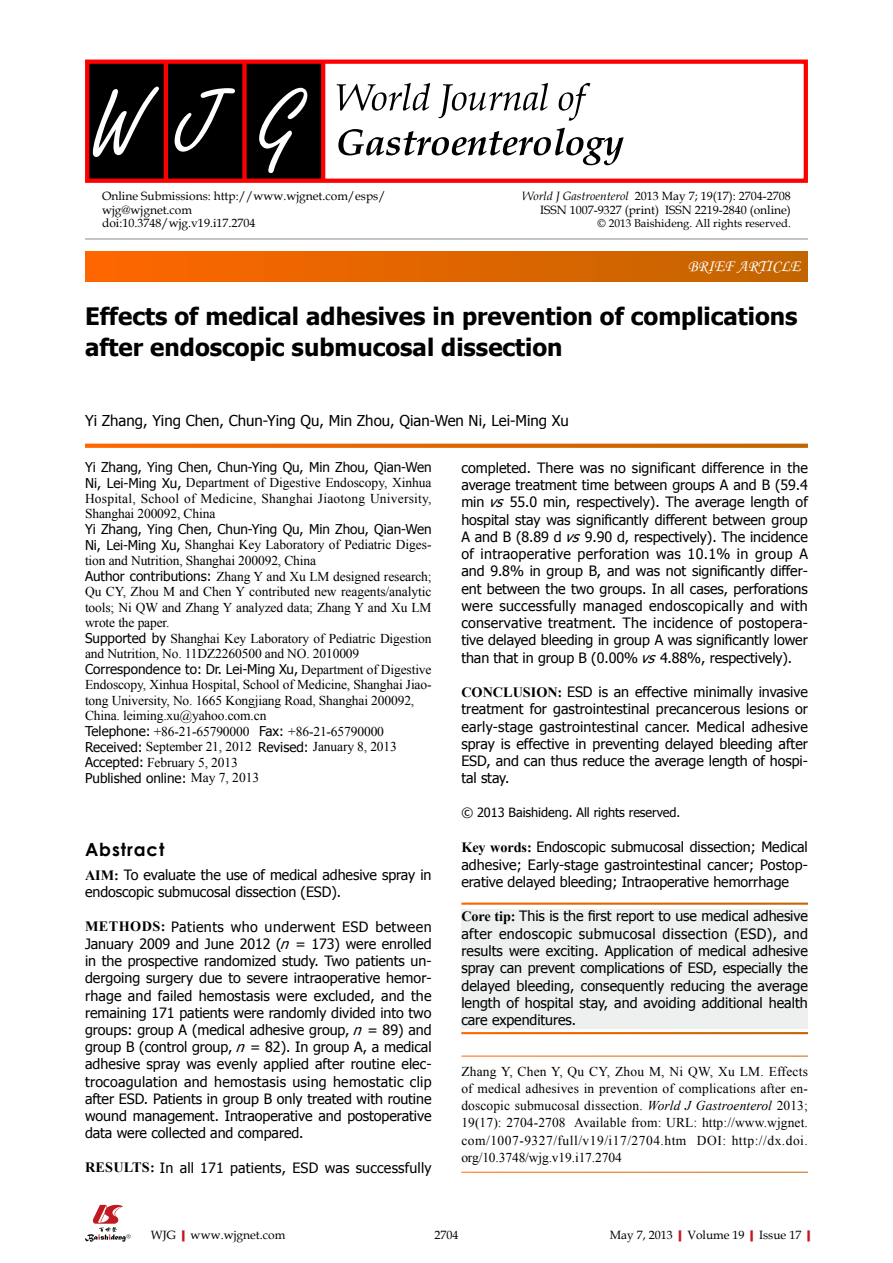
<style>
.page{position:relative;width:893px;height:1263px;background:#fff}
.page>*{position:absolute;margin:0;border:0;box-sizing:border-box;transform-origin:0 0}
.t1{font:700 24px/31.5px "Tahoma";color:#000}
.t2{font:700 18px "Century Gothic";letter-spacing:.05em;color:#000}
.t3{font:16.5px "Monotype Corsiva";color:#fff}
.t4{font:15px "Tahoma";color:#000}
.t5{font:14.25px/17.2px "Tahoma";letter-spacing:-.005em;color:#000;text-align:justify}
.t6{font:14.25px "Tahoma";letter-spacing:.015em;color:#000}
.t7{font:13.5px/15.6px "Times New Roman";letter-spacing:-.01em;color:#000;text-align:justify}
.t8{font:13.5px "Tahoma";letter-spacing:-.01em;color:#000}
.t9{font:12.75px "Tahoma";letter-spacing:-.005em;color:#000}
.t10{font:12px/13.5px "Book Antiqua";color:#000}
.t11{font:11.25px "Book Antiqua";color:#000}
.s1{font-style:italic}
.s2{font-family:"Tahoma"}
.s3{font-family:"Times New Roman"}
.s4{font-family:"Times New Roman";font-weight:700}
.s5{font-weight:700;color:#c01920}
</style>
<div class="page">
<div style="left:461px;top:909px;width:347px;height:120px;background:#eeefef"></div>
<hr style="left:85px;top:239px;width:723px;height:1px;background:#898989">
<svg style="left:85px;top:1205px;width:46px;height:37px"></svg>
<svg style="left:85px;top:444px;width:723px;height:4px;background:#e16a08"></svg>
<div style="left:85px;top:252px;width:723px;height:29px;background:linear-gradient(to right,#f60,#c16500)"></div>
<div style="left:87px;top:61px;width:236px;height:121px;background:#000"></div>
<hr style="left:164px;top:61px;width:4px;height:121px;background:#f00">
<div style="left:242px;top:61px;width:5px;height:121px;background:#f00"></div>
<hr style="left:321px;top:61px;width:4px;height:121px;background:#f00">
<div style="left:85px;top:60px;width:723px;height:123px;border:4px solid #f00"></div>
<svg style="left:259px;top:88px;width:48px;height:85px"></svg>
<svg style="left:175px;top:88px;width:60px;height:64px"></svg>
<svg style="left:93px;top:87px;width:66px;height:70px"></svg>
<svg style="left:337px;top:83px;width:253px;height:38px"></svg>
<svg style="left:338px;top:128px;width:286px;height:37px"></svg>
<p class="t10" style="left:102px;top:189px;width:285px">Online Submissions: http://www.wjgnet.com/esps/ wjg@wjgnet.com<br>doi:10.3748/wjg.v19.i17.2704</p>
<p class="t10" style="left:522px;top:189px;width:270px;text-align:right"><span class="s1">World J Gastroenterol</span> 2013 May 7; 19(17): 2704-2708<br>ISSN 1007-9327 (print) ISSN 2219-2840 (online)</p>
<p class="t11" style="left:598px;top:215px;width:195px">© 2013 Baishideng. All rights reserved.</p>
<p class="t3" style="left:688px;top:256px;width:114px">BRIEF ARTICLE</p>
<h1 class="t1" style="left:85px;top:298px;width:714px">Effects of medical adhesives in prevention of complications after endoscopic submucosal dissection</h1>
<p class="t4" style="left:85px;top:410px;width:485px">Yi Zhang, Ying Chen, Chun-Ying Qu, Min Zhou, Qian-Wen Ni, Lei-Ming Xu</p>
<p class="t8" style="left:85px;top:458px;width:348px">Yi Zhang, Ying Chen, Chun-Ying Qu, Min Zhou, Qian-Wen</p>
<p class="t7" style="left:85px;top:475px;width:348px"><span class="s2">Ni, Lei-Ming Xu,</span> Department of Digestive Endoscopy, Xinhua Hospital, School of Medicine, Shanghai Jiaotong University, Shanghai 200092, China</p>
<p class="t8" style="left:85px;top:520px;width:348px">Yi Zhang, Ying Chen, Chun-Ying Qu, Min Zhou, Qian-Wen</p>
<p class="t7" style="left:85px;top:537px;width:348px;text-align:left"><span class="s2">Ni, Lei-Ming Xu,</span> Shanghai Key Laboratory of Pediatric Diges&shy;tion and Nutrition, Shanghai 200092, China<br><span class="s2">Author contributions:</span> Zhang Y and Xu LM designed research; Qu CY, Zhou M and Chen Y contributed new reagents/analytic tools; Ni QW and Zhang Y analyzed data; Zhang Y and Xu LM wrote the paper.<br><span class="s2">Supported by</span> Shanghai Key Laboratory of Pediatric Digestion and Nutrition, No. 11DZ2260500 and NO. 2010009</p>
<p class="t8" style="left:85px;top:660px;width:348px">Correspondence to: Dr. Lei-Ming Xu, <span class="s3">Department of Digestive</span></p>
<p class="t7" style="left:85px;top:677px;width:348px;text-align:left">Endoscopy, Xinhua Hospital, School of Medicine, Shanghai Jiao&shy;tong University, No. 1665 Kongjiang Road, Shanghai 200092, China. leiming.xu@yahoo.com.cn<br><span class="s2">Telephone:</span> +86-21-65790000 <span class="s2">Fax:</span> +86-21-65790000<br><span class="s2">Received:</span> September 21, 2012 <span class="s2">Revised:</span> January 8, 2013<br><span class="s2">Accepted:</span> February 5, 2013</p>
<p class="t8" style="left:85px;top:769px;width:176px">Published online: <span class="s3">May 7, 2013</span></p>
<p class="t5" style="left:461px;top:458px;width:348px">completed. There was no significant difference in the average treatment time between groups A and B (59.4 min <span class="s1">vs</span> 55.0 min, respectively). The average length of hospital stay was significantly different between group A and B (8.89 d <span class="s1">vs</span>9.90 d, respectively). The incidence of intraoperative perforation was 10.1% in group A and 9.8% in group B, and was not significantly differ&shy;ent between the two groups. In all cases, perforations were successfully managed endoscopically and with conservative treatment. The incidence of postopera&shy;tive delayed bleeding in group A was significantly lower than that in group B (0.00% <span class="s1">vs</span>4.88%, respectively).</p>
<p class="t5" style="left:461px;top:683px;width:348px"><span class="s4">CONCLUSION:</span> ESD is an effective minimally invasive treatment for gastrointestinal precancerous lesions or early-stage gastrointestinal cancer. Medical adhesive spray is effective in preventing delayed bleeding after ESD, and can thus reduce the average length of hospi&shy;tal stay.</p>
<p class="t9" style="left:461px;top:803px;width:221px">© 2013 Baishideng. All rights reserved.</p>
<p class="t5" style="left:461px;top:838px;width:348px"><span class="s4">Key words:</span> Endoscopic submucosal dissection; Medical adhesive; Early-stage gastrointestinal cancer; Postop&shy;erative delayed bleeding; Intraoperative hemorrhage</p>
<p class="t5" style="left:461px;top:907px;width:348px"><span class="s4">Core tip:</span> This is the first report to use medical adhesive after endoscopic submucosal dissection (ESD), and results were exciting. Application of medical adhesive spray can prevent complications of ESD, especially the delayed bleeding, consequently reducing the average length of hospital stay, and avoiding additional health care expenditures.</p>
<p class="t7" style="left:461px;top:1062px;width:348px;line-height:17.2px">Zhang Y, Chen Y, Qu CY, Zhou M, Ni QW, Xu LM. Effects of medical adhesives in prevention of complications after en&shy;doscopic submucosal dissection. <span class="s1">World J Gastroenterol</span> 2013; 19(17): 2704-2708 Available from: URL: http://www.wjgnet. com/1007-9327/full/v19/i17/2704.htm DOI: http://dx.doi. org/10.3748/wjg.v19.i17.2704</p>
<p class="t2" style="left:85px;top:836px;width:81px">Abstract</p>
<p class="t5" style="left:85px;top:865px;width:348px"><span class="s4">AIM:</span> To evaluate the use of medical adhesive spray in endoscopic submucosal dissection (ESD).</p>
<p class="t5" style="left:85px;top:917px;width:348px"><span class="s4">METHODS:</span> Patients who underwent ESD between January 2009 and June 2012 (<span class="s1">n</span>= 173) were enrolled in the prospective randomized study. Two patients un&shy;dergoing surgery due to severe intraoperative hemor&shy;rhage and failed hemostasis were excluded, and the remaining 171 patients were randomly divided into two groups: group A (medical adhesive group, <span class="s1">n</span>= 89) and group B (control group, <span class="s1">n</span>= 82). In group A, a medical adhesive spray was evenly applied after routine elec&shy;trocoagulation and hemostasis using hemostatic clip after ESD. Patients in group B only treated with routine wound management. Intraoperative and postoperative data were collected and compared.</p>
<p class="t6" style="left:85px;top:1158px;width:348px"><span class="s4">RESULTS:</span> In all 171 patients, ESD was successfully</p>
<p class="t10" style="left:151px;top:1227px;width:136px">WJG<span class="s5">|</span>www.wjgnet.com</p>
<p class="t10" style="left:434px;top:1227px;width:25px">2704</p>
<p class="t10" style="left:610px;top:1227px;width:208px">May 7, 2013<span class="s5">|</span>Volume 19<span class="s5">|</span>Issue 17<span class="s5">|</span></p>
</div>
